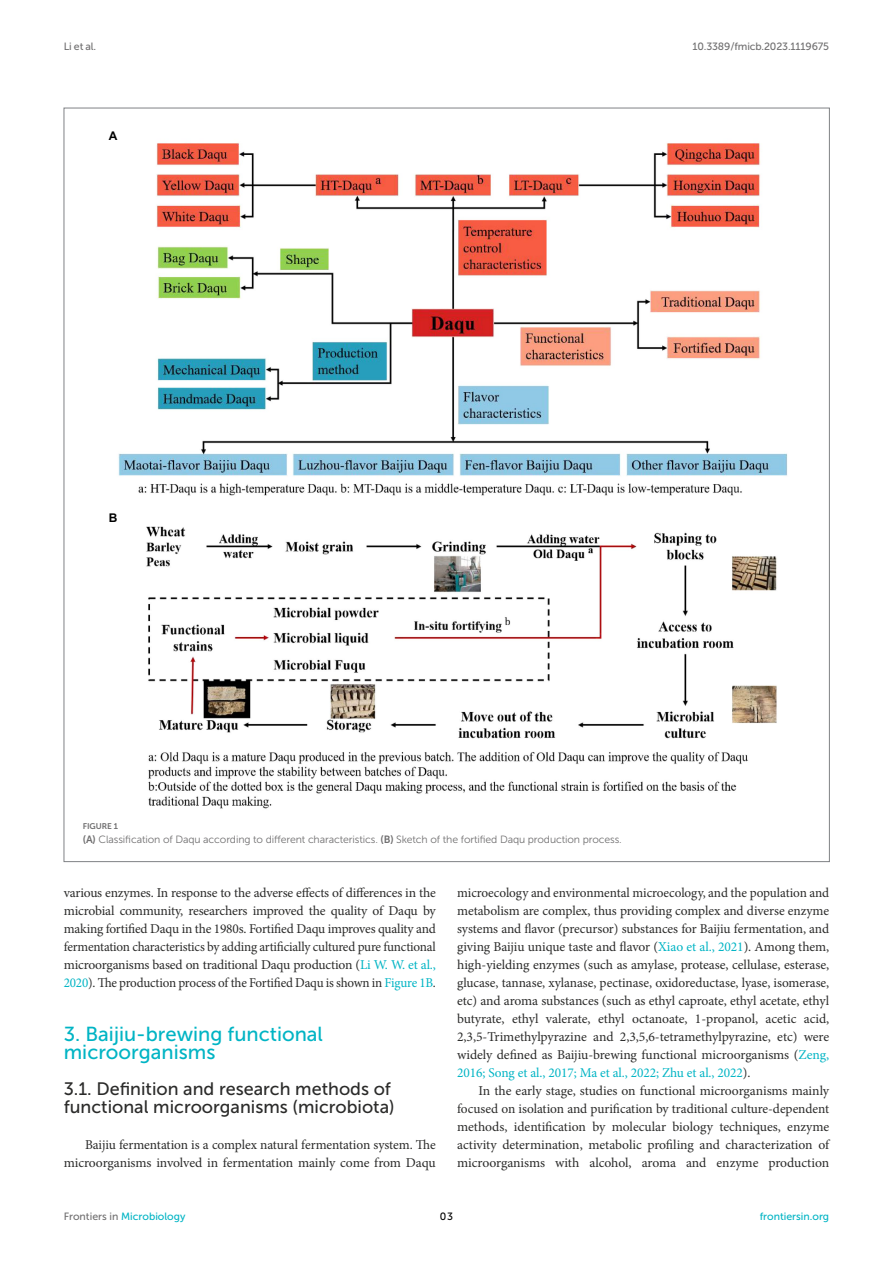
<style>
.page{position:relative;width:893px;height:1263px;background:#fff}
.page>*{position:absolute;margin:0;border:0;box-sizing:border-box;transform-origin:0 0}
.HEAD_1{font:20.25px/18px "Museo Sans 500";color:#00b4c4}
.HEAD_2_after_HEAD_1{font:18px/18px "Museo Sans 500";color:#2b2b2a}
.TEXT_FLUSH{font:13.5px/18px "Minion Pro";letter-spacing:-.005em;color:#2b2b2a;text-align:right}
.TEXT{font:13.5px/18px "Minion Pro";letter-spacing:-.015em;color:#2b2b2a;text-align:justify}
.t1{font:700 12px "Arial";color:#000}
.FIG_LEG{font:10.5px "Museo Sans 300";letter-spacing:-.01em;color:#706f70}
.t2{font:10.5px "Museo Sans 500";color:#00b4c4}
.t3{font:10.5px "Museo Sans 500";letter-spacing:-.015em;color:#706f70}
.t4{font:10.5px "Museo Sans 500";color:#000}
.FIG_HD{font:8.25px "Museo Sans 700";letter-spacing:-.01em;color:#706f70}
.s1{font-family:"Museo Sans 700"}
.s2{color:#00b4c4}
.s3{color:#706f70}
</style>
<div class="page">
<img style="left:118px;top:143px;width:670px;height:666px">
<p class="t3" style="left:64px;top:41px;width:34px">Li et al.</p>
<p class="t3" style="left:693px;top:41px;width:138px">10.3389/fmicb.2023.1119675</p>
<p class="t1" style="left:109px;top:128px;width:10px">A</p>
<p class="t1" style="left:109px;top:509px;width:10px">B</p>
<p class="FIG_HD" style="left:83px;top:822px;width:37px">FIGURE 1</p>
<p class="FIG_LEG" style="left:83px;top:833px;width:540px"><span class="s1">(A)</span> Classification of Daqu according to different characteristics. <span class="s1">(B)</span> Sketch of the fortified Daqu production process.</p>
<p class="TEXT" style="left:64px;top:884px;width:374px">various enzymes. In response to the adverse effects of differences in the microbial community, researchers improved the quality of Daqu by making fortified Daqu in the 1980s. Fortified Daqu improves quality and fermentation characteristics by adding artificially cultured pure functional microorganisms based on traditional Daqu production (<span class="s2">Li W. W. et al., 2020</span>). The production process of the Fortified Daqu is shown in <span class="s2">Figure 1B</span>.</p>
<p class="HEAD_1" style="left:64px;top:1025px;width:261px">3. Baijiu-brewing functional microorganisms</p>
<p class="HEAD_2_after_HEAD_1" style="left:64px;top:1080px;width:332px">3.1. Definition and research methods of functional microorganisms (microbiota)</p>
<p class="TEXT_FLUSH" style="left:64px;top:1136px;width:374px">Baijiu fermentation is a complex natural fermentation system. The microorganisms involved in fermentation mainly come from Daqu</p>
<p class="TEXT_FLUSH" style="left:457px;top:884px;width:374px;text-align:justify">microecology and environmental microecology, and the population and metabolism are complex, thus providing complex and diverse enzyme systems and flavor (precursor) substances for Baijiu fermentation, and giving Baijiu unique taste and flavor (<span class="s2">Xiao et al., 2021</span>). Among them, high-yielding enzymes (such as amylase, protease, cellulase, esterase, glucase, tannase, xylanase, pectinase, oxidoreductase, lyase, isomerase, etc) and aroma substances (such as ethyl caproate, ethyl acetate, ethyl butyrate, ethyl valerate, ethyl octanoate, 1-propanol, acetic acid, 2,3,5-Trimethylpyrazine and 2,3,5,6-tetramethylpyrazine, etc) were widely defined as Baijiu-brewing functional microorganisms (<span class="s2">Zeng, 2016; Song et al., 2017; Ma et al., 2022; Zhu et al., 2022</span>).</p>
<p class="TEXT" style="left:457px;top:1082px;width:374px;text-indent:21px">In the early stage, studies on functional microorganisms mainly focused on isolation and purification by traditional culture-dependent methods, identification by molecular biology techniques, enzyme activity determination, metabolic profiling and characterization of microorganisms with alcohol, aroma and enzyme production</p>
<p class="t2" style="left:64px;top:1211px;width:123px"><span class="s3">Frontiers in</span> Microbiology</p>
<p class="t4" style="left:440px;top:1211px;width:15px">03</p>
<p class="t2" style="left:760px;top:1211px;width:71px">frontiersin.org</p>
</div>
